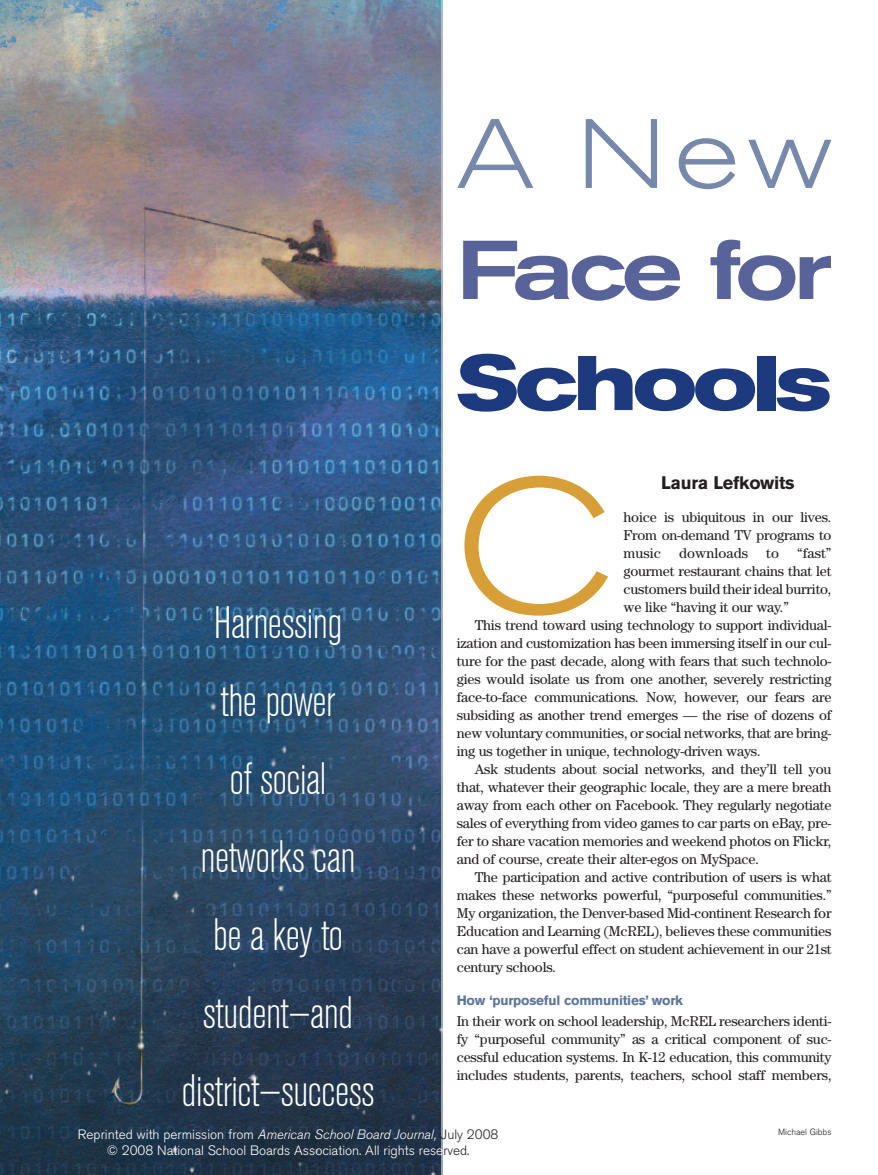
<style>
.page{position:relative;width:878px;height:1175px;background:#fff}
.page>*{position:absolute;margin:0;border:0;box-sizing:border-box;transform-origin:0 0}
.t1{font:300 expanded 187.5px "Akzidenz Grotesk BQ";color:#d89f39}
.t2{font:300 expanded 97.5px "Akzidenz Grotesk BQ";color:#7689aa}
.t3{font:500 expanded 82.5px "Akzidenz Grotesk BQ";letter-spacing:-.06em;color:#58639a}
.t4{font:700 expanded 76.5px "Akzidenz Grotesk BQ";letter-spacing:-.045em;color:#1c3a7d}
.t5{font:300 condensed 45px/78px "Akzidenz Grotesk BQ";letter-spacing:-.01em;color:#fff;text-align:center}
.t6{font:700 18px "Akzidenz Grotesk BQ";letter-spacing:-.015em;color:#231f20}
.t7{font:14.25px/18px "Century";letter-spacing:-.015em;color:#231f20;text-align:justify}
.t8{font:14.25px "Century";letter-spacing:.005em;color:#231f20}
.t9{font:300 13.5px/16.2px "Akzidenz Grotesk BQ";color:#fff;text-align:center}
.t10{font:700 13.5px "Akzidenz Grotesk BQ";letter-spacing:-.015em;color:#5c759a}
.t11{font:300 9px "Akzidenz Grotesk BQ";color:#231f20}
.s1{font-style:italic}
.s2{color:#231f20}
</style>
<div class="page">
<img style="left:0;top:0;width:442px;height:1174px">
<h2 class="t2" style="left:456px;top:119px;width:376px">A New</h2>
<h3 class="t3" style="left:456px;top:241px;width:376px">Face for</h3>
<h3 class="t5" style="left:214px;top:586px;width:130px">Harnessing</h3>
<h3 class="t5" style="left:181px;top:664px;width:194px">the power<br>of social networks can be a key to student—and district—success</h3>
<h3 class="t4" style="left:456px;top:356px;width:376px">Schools</h3>
<h1 class="t1" style="left:456px;top:480px;width:157px">C</h1>
<p class="t6" style="left:661px;top:477px;width:135px">Laura Lefkowits</p>
<p class="t7" style="left:623px;top:509px;width:209px">hoice is ubiquitous in our lives.<br>From on-demand TV programs to music</p>
<p class="t8" style="left:679px;top:548px;width:70px">downloads</p>
<p class="t7" style="left:766px;top:545px;width:14px">to</p>
<p class="t7" style="left:797px;top:545px;width:36px">“fast”</p>
<p class="t7" style="left:623px;top:563px;width:209px">gourmet restaurant chains that let</p>
<p class="t7" style="left:623px;top:581px;width:209px">customers build their ideal burrito,</p>
<p class="t7" style="left:623px;top:599px;width:167px">we like “having it our way.”</p>
<p class="t7" style="left:474px;top:617px;width:358px">This trend toward using technology to support individual-</p>
<p class="t7" style="left:457px;top:635px;width:376px">ization and customization has been immersing itself in our cul-</p>
<p class="t7" style="left:457px;top:653px;width:376px">ture for the past decade, along with fears that such technolo-</p>
<p class="t7" style="left:457px;top:671px;width:376px">gies would isolate us from one another, severely restricting</p>
<p class="t7" style="left:457px;top:689px;width:376px">face-to-face communications. Now, however, our fears are</p>
<p class="t7" style="left:456px;top:707px;width:376px">subsiding as another trend emerges — the rise of dozens of</p>
<p class="t7" style="left:456px;top:725px;width:376px">new voluntary communities, or social networks, that are bring-</p>
<p class="t7" style="left:456px;top:743px;width:305px">ing us together in unique, technology-driven ways.</p>
<p class="t7" style="left:474px;top:761px;width:358px">Ask students about social networks, and they’ll tell you</p>
<p class="t7" style="left:456px;top:779px;width:376px">that, whatever their geographic locale, they are a mere breath</p>
<p class="t7" style="left:456px;top:797px;width:376px">away from each other on Facebook. They regularly negotiate</p>
<p class="t7" style="left:456px;top:815px;width:376px">sales of everything from video games to car parts on eBay, pre-</p>
<p class="t7" style="left:456px;top:833px;width:376px">fer to share vacation memories and weekend photos on Flickr,</p>
<p class="t7" style="left:456px;top:851px;width:304px">and of course, create their alter-egos on MySpace.</p>
<p class="t7" style="left:474px;top:869px;width:358px">The participation and active contribution of users is what</p>
<p class="t7" style="left:456px;top:887px;width:376px">makes these networks powerful, “purposeful communities.”</p>
<p class="t7" style="left:456px;top:905px;width:376px">My organization, the Denver-based Mid-continent Research for</p>
<p class="t7" style="left:456px;top:923px;width:376px">Education and Learning (McREL), believes these communities</p>
<p class="t7" style="left:456px;top:941px;width:376px">can have a powerful effect on student achievement in our 21st</p>
<p class="t7" style="left:456px;top:959px;width:101px">century schools.</p>
<p class="t10" style="left:456px;top:995px;width:228px">How ‘purposeful communities’ work</p>
<p class="t7" style="left:456px;top:1013px;width:376px">In their work on school leadership, McREL researchers identi&shy;fy “purposeful community” as a critical component of suc&shy;cessful education systems. In K-12 education, this community includes students, parents, teachers, school staff members,</p>
<p class="t9" style="left:78px;top:1127px;width:422px">Reprinted with permission from <span class="s1">American School Board Journal,</span> <span class="s2">July 2008 </span>© 2008 National School Boards Association. All rights rese<span class="s2">rved.</span></p>
<p class="t11" style="left:778px;top:1128px;width:55px">Michael Gibbs</p>
</div>
